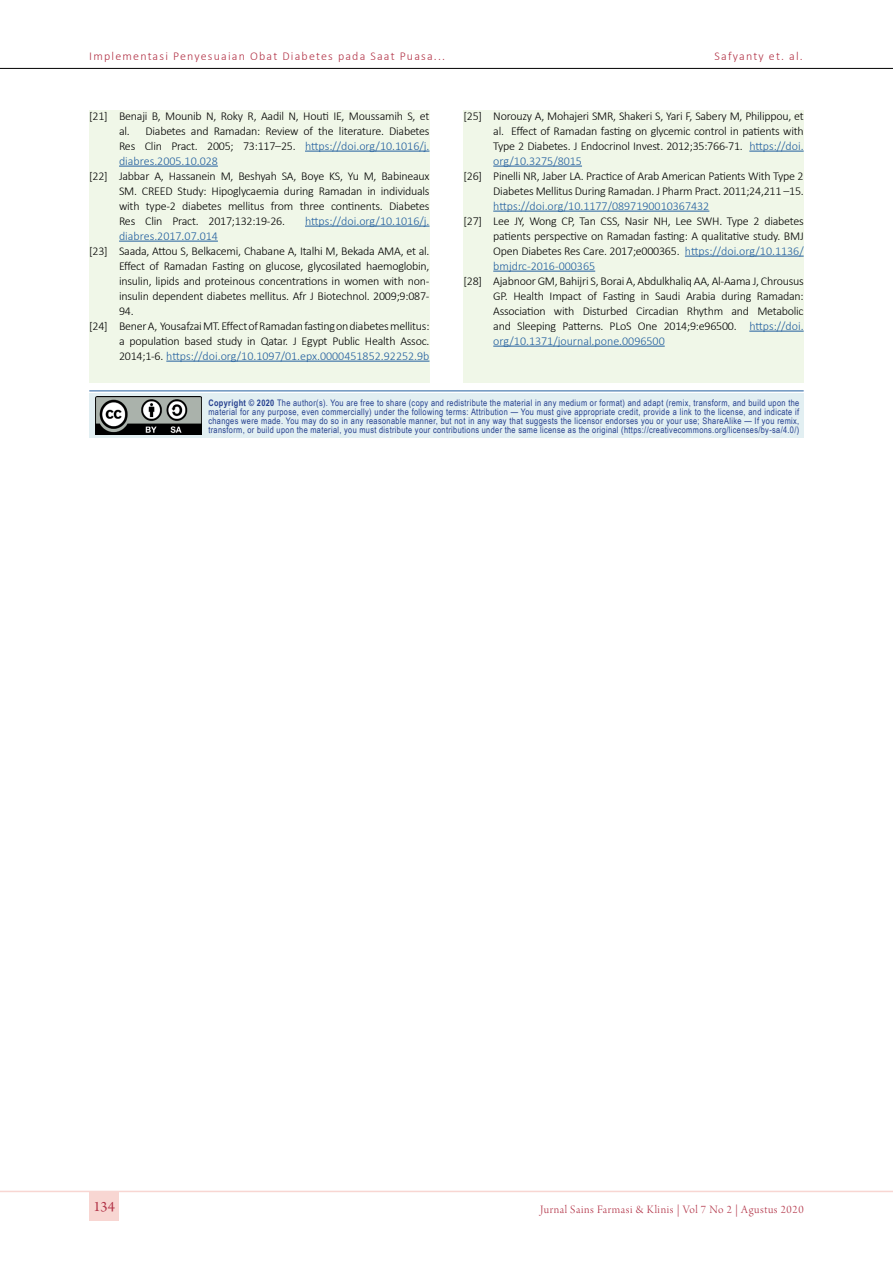
<style>
.page{position:relative;width:893px;height:1263px;background:#fff}
.page>*{position:absolute;margin:0;border:0;box-sizing:border-box;transform-origin:0 0}
.t1{font:15px "Arno Pro";color:#b23347}
.t2{font:300 12px/15px "Calibri";letter-spacing:-.02em;color:#000;text-align:justify}
.t3{font:300 12px "Calibri";letter-spacing:.1em;color:#b23347}
.t4{font:12px "Arno Pro Light Display";letter-spacing:.05em;color:#b23347}
.t5{font:300 12px "Calibri";color:#215e9e}
.t6{font:9px/9px "Arial Narrow";letter-spacing:.04em;color:#25408f;text-align:justify}
.s1{color:#215e9e}
.s2{font-weight:700}
</style>
<div class="page">
<hr style="left:0;top:68px;width:893px;height:1px;background:#000">
<hr style="left:0;top:1191px;width:893px;height:1px;background:#f8d6d2">
<div style="left:89px;top:1191px;width:30px;height:30px;background:#f8d6d2"></div>
<div style="left:89px;top:394px;width:715px;height:44px;background:#e2eff2"></div>
<hr style="left:89px;top:390px;width:715px;height:1px;background:#215e9e">
<img style="left:96px;top:397px;width:106px;height:37px">
<div style="left:89px;top:111px;width:340px;height:272px;background:#f0f7e8"></div>
<hr style="left:305px;top:151px;width:124px;height:1px;background:#215e9e">
<hr style="left:119px;top:166px;width:99px;height:1px;background:#215e9e">
<hr style="left:305px;top:226px;width:124px;height:1px;background:#215e9e">
<hr style="left:119px;top:241px;width:99px;height:1px;background:#215e9e">
<hr style="left:166px;top:361px;width:263px;height:1px;background:#215e9e">
<div style="left:463px;top:111px;width:341px;height:272px;background:#f0f7e8"></div>
<hr style="left:749px;top:151px;width:55px;height:1px;background:#215e9e">
<hr style="left:493px;top:166px;width:89px;height:1px;background:#215e9e">
<hr style="left:493px;top:211px;width:216px;height:1px;background:#215e9e">
<hr style="left:685px;top:256px;width:119px;height:1px;background:#215e9e">
<hr style="left:493px;top:271px;width:102px;height:1px;background:#215e9e">
<hr style="left:749px;top:331px;width:55px;height:1px;background:#215e9e">
<hr style="left:493px;top:346px;width:172px;height:1px;background:#215e9e">
<p class="t3" style="left:89px;top:49px;width:357px">Implementasi Penyesuaian Obat Diabetes pada Saat Puasa...</p>
<p class="t3" style="left:715px;top:49px;width:90px">Safyanty et. al.</p>
<p class="t2" style="left:119px;top:108px;width:312px;text-indent:-30px">[21] Benaji B, Mounib N, Roky R, Aadil N, Houti IE, Moussamih S, et al. Diabetes and Ramadan: Review of the literature. Diabetes Res Clin Pract. 2005; 73:117–25. <span class="s1">https://doi.org/10.1016/j. diabres.2005.10.028</span></p>
<p class="t2" style="left:119px;top:168px;width:312px;text-indent:-30px">[22] Jabbar A, Hassanein M, Beshyah SA, Boye KS, Yu M, Babineaux SM. CREED Study: Hipoglycaemia during Ramadan in individuals with type-2 diabetes mellitus from three continents. Diabetes Res Clin Pract. 2017;132:19-26.</p>
<p class="t5" style="left:305px;top:213px;width:126px">https://doi.org/10.1016/j.</p>
<p class="t5" style="left:119px;top:228px;width:100px">diabres.2017.07.014</p>
<p class="t2" style="left:119px;top:243px;width:312px;text-indent:-30px">[23] Saada, Attou S, Belkacemi, Chabane A, Italhi M, Bekada AMA, et al.<br>Effect of Ramadan Fasting on glucose, glycosilated haemoglobin, insulin, lipids and proteinous concentrations in women with non&shy;insulin dependent diabetes mellitus. Afr J Biotechnol. 2009;9:087- 94.</p>
<p class="t2" style="left:119px;top:318px;width:312px;text-indent:-30px">[24] Bener A, Yousafzai MT. Effect of Ramadan fasting on diabetes mellitus: a population based study in Qatar. J Egypt Public Health Assoc.<br>2014;1-6. <span class="s1">https://doi.org/10.1097/01.epx.0000451852.92252.9b</span></p>
<p class="t2" style="left:493px;top:108px;width:312px;text-indent:-30px">[25] Norouzy A, Mohajeri SMR, Shakeri S, Yari F, Sabery M, Philippou, et al. Effect of Ramadan fasting on glycemic control in patients with Type 2 Diabetes. J Endocrinol Invest. 2012;35:766-71. <span class="s1">https://doi. org/10.3275/8015</span></p>
<p class="t2" style="left:493px;top:168px;width:312px;text-indent:-30px">[26] Pinelli NR, Jaber LA. Practice of Arab American Patients With Type 2<br>Diabetes Mellitus During Ramadan. J Pharm Pract. 2011;24,211 –15. <span class="s1">https://doi.org/10.1177/0897190010367432</span></p>
<p class="t2" style="left:493px;top:213px;width:312px;text-indent:-30px">[27] Lee JY, Wong CP, Tan CSS, Nasir NH, Lee SWH. Type 2 diabetes patients perspective on Ramadan fasting: A qualitative study. BMJ Open Diabetes Res Care. 2017;e000365. <span class="s1">https://doi.org/10.1136/ bmjdrc-2016-000365</span></p>
<p class="t2" style="left:493px;top:273px;width:312px;text-indent:-30px">[28] Ajabnoor GM, Bahijri S, Borai A, Abdulkhaliq AA, Al-Aama J, Chrousus GP. Health Impact of Fasting in Saudi Arabia during Ramadan:<br>Association with Disturbed Circadian Rhythm and Metabolic and Sleeping Patterns. PLoS One 2014;9:e96500. <span class="s1">https://doi. org/10.1371/journal.pone.0096500</span></p>
<p class="t6" style="left:208px;top:398px;width:592px"><span class="s2">Copyright © 2020</span> The author(s). You are free to share (copy and redistribute the material in any medium or format) and adapt (remix, transform, and build upon the material for any purpose, even commercially) under the following terms: Attribution — You must give appropriate credit, provide a link to the license, and indicate if changes were made. You may do so in any reasonable manner, but not in any way that suggests the licensor endorses you or your use; ShareAlike — If you remix, transform, or build upon the material, you must distribute your contributions under the same license as the original (https://creativecommons.org/licenses/by-sa/4.0/)</p>
<p class="t1" style="left:93px;top:1198px;width:23px">134</p>
<p class="t4" style="left:540px;top:1203px;width:265px">Jurnal Sains Farmasi &amp; Klinis | Vol 7 No 2 | Agustus 2020</p>
</div>
